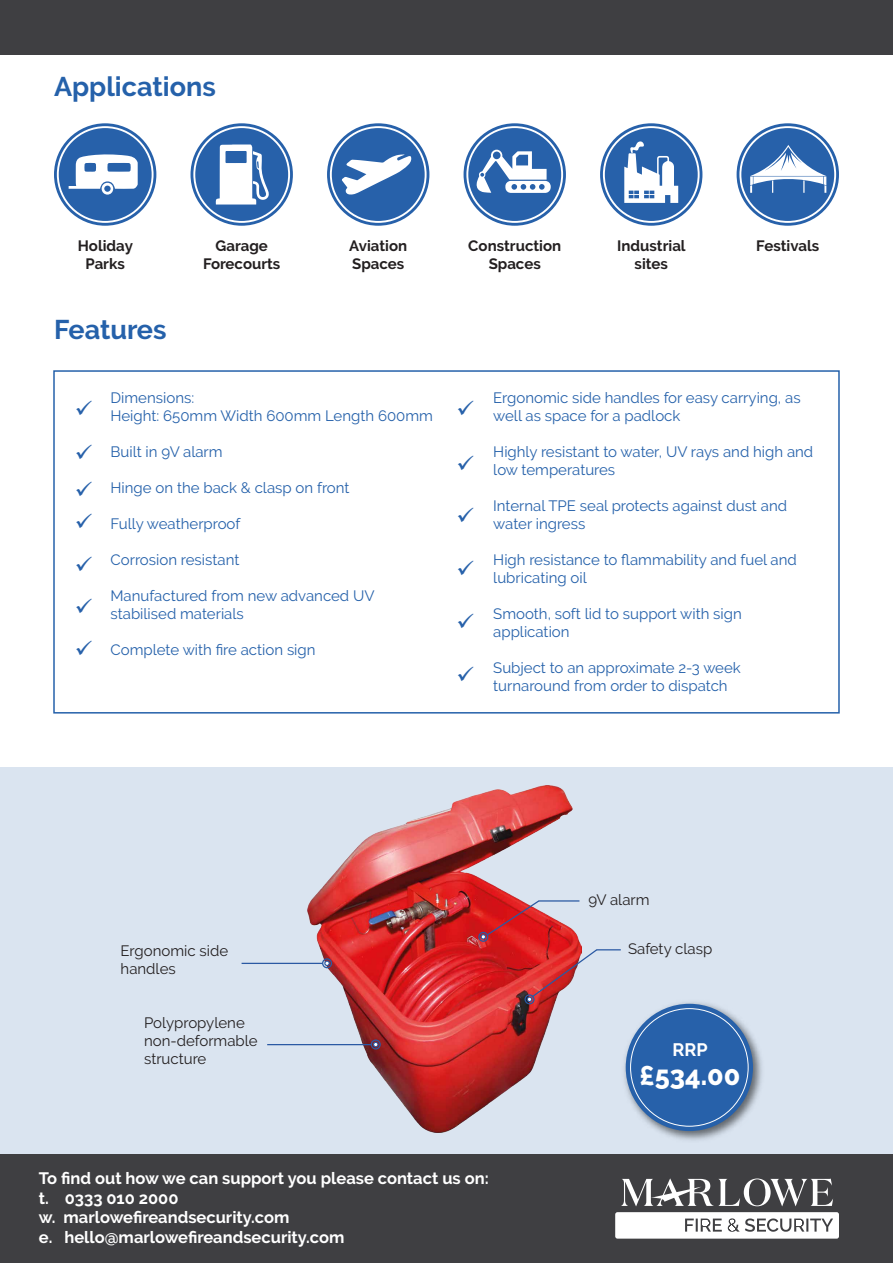
<style>
.page{position:relative;width:893px;height:1263px;background:#fff}
.page>*{position:absolute;margin:0;border:0;box-sizing:border-box;transform-origin:0 0}
.t1{font:700 27px "Raleway";color:#2561aa}
.t2{font:800 27px "Raleway";color:#fff}
.t3{font:22.65px/42.2px "Wingdings";color:#2761aa;text-align:justify}
.t4{font:700 18px "Raleway";color:#fff}
.t5{font:700 16.5px/19.8px "Raleway";color:#fff}
.t6{font:15px/18px "Raleway";color:#2561aa}
.t7{font:700 15px/18px "Raleway";color:#231f20;text-align:center}
.t8{font:15px/18px "Raleway";color:#231f20}
</style>
<div class="page">
<div style="left:0;top:767px;width:893px;height:496px;background:#dae4f0"></div>
<img style="left:308px;top:785px;width:273px;height:347px">
<img style="left:624px;top:1002px;width:138px;height:138px">
<div style="left:626px;top:1004px;width:127px;height:127px;background:#2761aa;border-radius:50%"></div>
<div style="left:524px;top:994px;width:11px;height:10px;border:1px solid #2a59a3;border-radius:50%"></div>
<div style="left:371px;top:1039px;width:10px;height:10px;border:1px solid #2a59a3;border-radius:50%"></div>
<svg style="left:373px;top:1042px;width:6px;height:5px"></svg>
<hr style="left:267px;top:1044px;width:104px;height:1px;background:#2a59a3">
<div style="left:322px;top:958px;width:10px;height:10px;border:1px solid #2a59a3;border-radius:50%"></div>
<svg style="left:324px;top:960px;width:6px;height:6px"></svg>
<hr style="left:242px;top:963px;width:80px;height:1px;background:#2a59a3">
<svg style="left:478px;top:899px;width:63px;height:43px;background:#d2252b"></svg>
<hr style="left:539px;top:900px;width:40px;height:1px;background:#2a59a3">
<svg style="left:527px;top:948px;width:94px;height:54px"></svg>
<div style="left:53px;top:370px;width:787px;height:343px;border:2px solid #2561aa"></div>
<div style="left:0;top:1155px;width:893px;height:108px;background:#3f3f42"></div>
<div style="left:0;top:0;width:893px;height:54px;background:#3f3f42"></div>
<svg style="left:621px;top:1178px;width:212px;height:28px"></svg>
<svg style="left:615px;top:1212px;width:224px;height:26px;background:#e7e7e7"></svg>
<svg style="left:54px;top:123px;width:102px;height:103px"></svg>
<svg style="left:57px;top:126px;width:97px;height:97px"></svg>
<svg style="left:464px;top:123px;width:102px;height:103px"></svg>
<svg style="left:466px;top:126px;width:97px;height:97px"></svg>
<svg style="left:191px;top:123px;width:102px;height:103px"></svg>
<svg style="left:193px;top:126px;width:97px;height:97px"></svg>
<svg style="left:600px;top:123px;width:102px;height:103px"></svg>
<svg style="left:603px;top:126px;width:97px;height:97px"></svg>
<svg style="left:327px;top:123px;width:102px;height:103px"></svg>
<svg style="left:330px;top:126px;width:97px;height:97px"></svg>
<svg style="left:737px;top:123px;width:102px;height:103px"></svg>
<svg style="left:739px;top:126px;width:97px;height:97px"></svg>
<h1 class="t1" style="left:54px;top:71px;width:163px">Applications</h1>
<p class="t7" style="left:78px;top:237px;width:57px">Holiday<br>Parks</p>
<p class="t7" style="left:203px;top:237px;width:79px">Garage<br>Forecourts</p>
<h1 class="t1" style="left:54px;top:314px;width:114px">Features</h1>
<p class="t7" style="left:349px;top:237px;width:59px;text-align:left">Aviation<br>Spaces</p>
<p class="t7" style="left:468px;top:237px;width:94px">Construction<br>Spaces</p>
<p class="t7" style="left:617px;top:237px;width:70px">Industrial sites</p>
<p class="t7" style="left:756px;top:237px;width:64px">Festivals</p>
<h2 class="t3" style="left:75px;top:502px;width:19px">✓ ✓ ✓ ✓</h2>
<p class="t6" style="left:111px;top:389px;width:324px">Dimensions:<br>Height: 650mm Width 600mm Length 600mm</p>
<p class="t6" style="left:111px;top:443px;width:114px">Built in 9V alarm</p>
<p class="t6" style="left:111px;top:479px;width:240px">Hinge on the back &amp; clasp on front</p>
<p class="t6" style="left:111px;top:515px;width:131px">Fully weatherproof</p>
<p class="t6" style="left:111px;top:551px;width:130px">Corrosion resistant</p>
<p class="t6" style="left:111px;top:587px;width:266px">Manufactured from new advanced UV stabilised materials</p>
<p class="t6" style="left:111px;top:641px;width:207px">Complete with fire action sign</p>
<p class="t6" style="left:493px;top:389px;width:309px">Ergonomic side handles for easy carrying, as well as space for a padlock</p>
<p class="t6" style="left:493px;top:443px;width:322px">Highly resistant to water, UV rays and high and low temperatures</p>
<p class="t6" style="left:493px;top:497px;width:295px">Internal TPE seal protects against dust and water ingress</p>
<p class="t6" style="left:493px;top:551px;width:305px">High resistance to flammability and fuel and lubricating oil</p>
<p class="t6" style="left:493px;top:605px;width:250px">Smooth, soft lid to support with sign application</p>
<p class="t6" style="left:493px;top:659px;width:249px">Subject to an approximate 2-3 week turnaround from order to dispatch</p>
<p class="t8" style="left:121px;top:942px;width:109px">Ergonomic side handles</p>
<p class="t8" style="left:144px;top:1014px;width:115px">Polypropylene non-deformable structure</p>
<p class="t8" style="left:588px;top:891px;width:63px">9V alarm</p>
<p class="t8" style="left:628px;top:940px;width:86px">Safety clasp</p>
<p class="t4" style="left:673px;top:1039px;width:37px">RRP</p>
<h1 class="t2" style="left:639px;top:1060px;width:102px">£534.00</h1>
<p class="t5" style="left:39px;top:1168px;width:451px">To find out how we can support you please contact us on: t. 0333 010 2000<br>w. marlowefireandsecurity.com<br>e. hello@marlowefireandsecurity.com</p>
</div>
